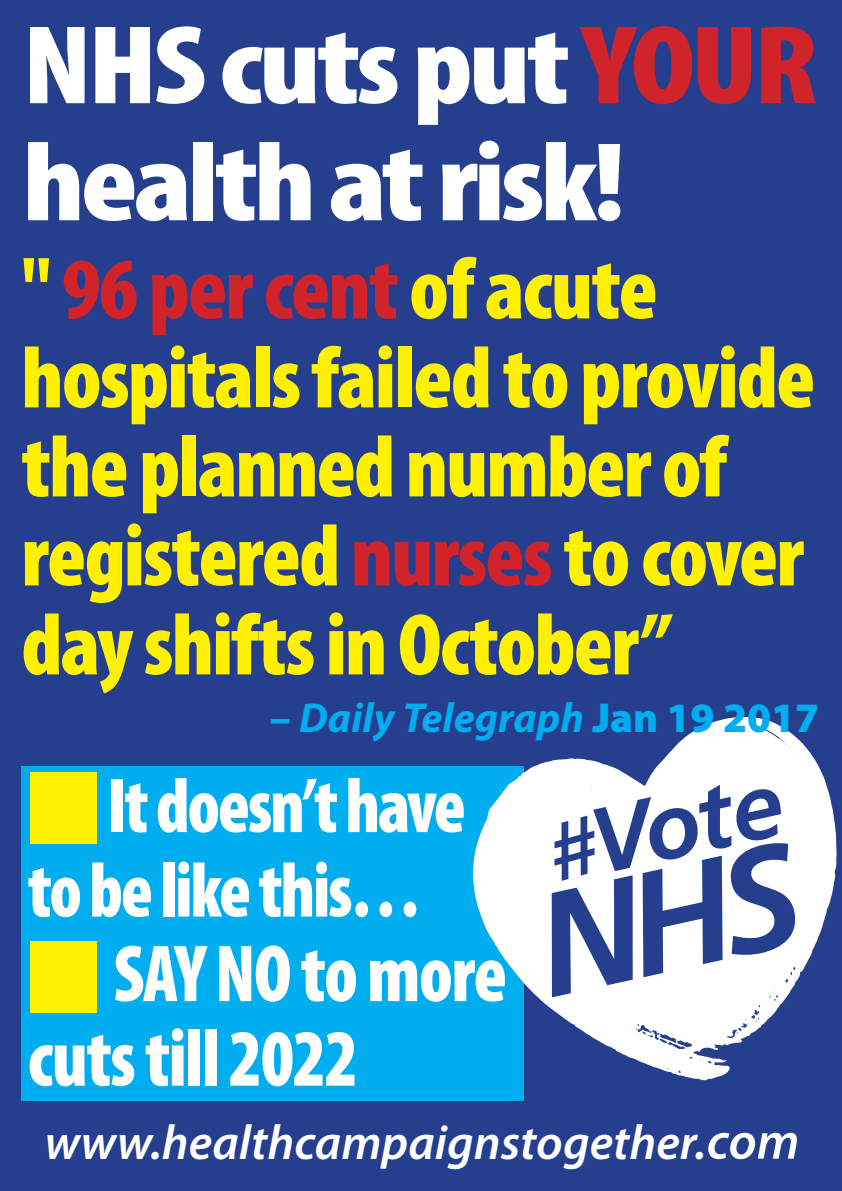
<style>
.page{position:relative;width:842px;height:1191px;background:#253f8e}
.page>*{position:absolute;margin:0;border:0;box-sizing:border-box;transform-origin:0 0}
.t1{font:900 condensed 113px/117px "Myriad Pro";letter-spacing:-.03em;color:#fff;scale:1.14 1}
.t2{font:900 condensed 88px/89px "Myriad Pro";letter-spacing:-.02em;color:#fff101}
.t3{font:900 condensed 81.6px/84.5px "Myriad Pro";letter-spacing:-.02em;color:#fff;scale:.92 1}
.t4{font:900 condensed 78.1px/84.5px "Myriad Pro";letter-spacing:-.03em;color:#fff;scale:.92 1}
.t5{font:italic 600 49px "Myriad Pro";color:#fff}
.t6{font:italic 700 42px "Myriad Pro";color:#00aeef}
.s1{color:#d1232a}
.s2{font-weight:900;font-style:normal}
.s3{color:#fff101}
.s4{font-size:52px}
</style>
<div class="page">
<div style="left:22px;top:766px;width:502px;height:334px;background:#00aeef"></div>
<svg style="left:472px;top:717px;width:365px;height:363px;fill:#fff"></svg>
<svg style="left:568px;top:841px;width:13px;height:14px"></svg>
<p class="t1" style="left:23px;top:4px;width:699px">NHS cuts put<span class="s1">YOUR </span>health at risk!</p>
<p class="t2" style="left:21px;top:242px;width:795px">" <span class="s1">96 per cent</span> of acute hospitals failed to provide the planned number of registered <span class="s1">nurses</span> to cover day shifts in October”</p>
<p class="t6" style="left:270px;top:690px;width:551px"><span class="s2">–</span> Daily Telegraph <span class="s2">Jan 19 2017</span></p>
<p class="t4" style="left:28px;top:761px;width:478px"><span class="s3">■</span> It doesn’t have to be like this…</p>
<p class="t3" style="left:28px;top:929px;width:523px"><span class="s3">■</span> SAY NO to more cuts till 2022</p>
<p class="t5" style="left:45px;top:1111px;width:756px">www.healthcampaignstogether.<span class="s4">com</span></p>
</div>
